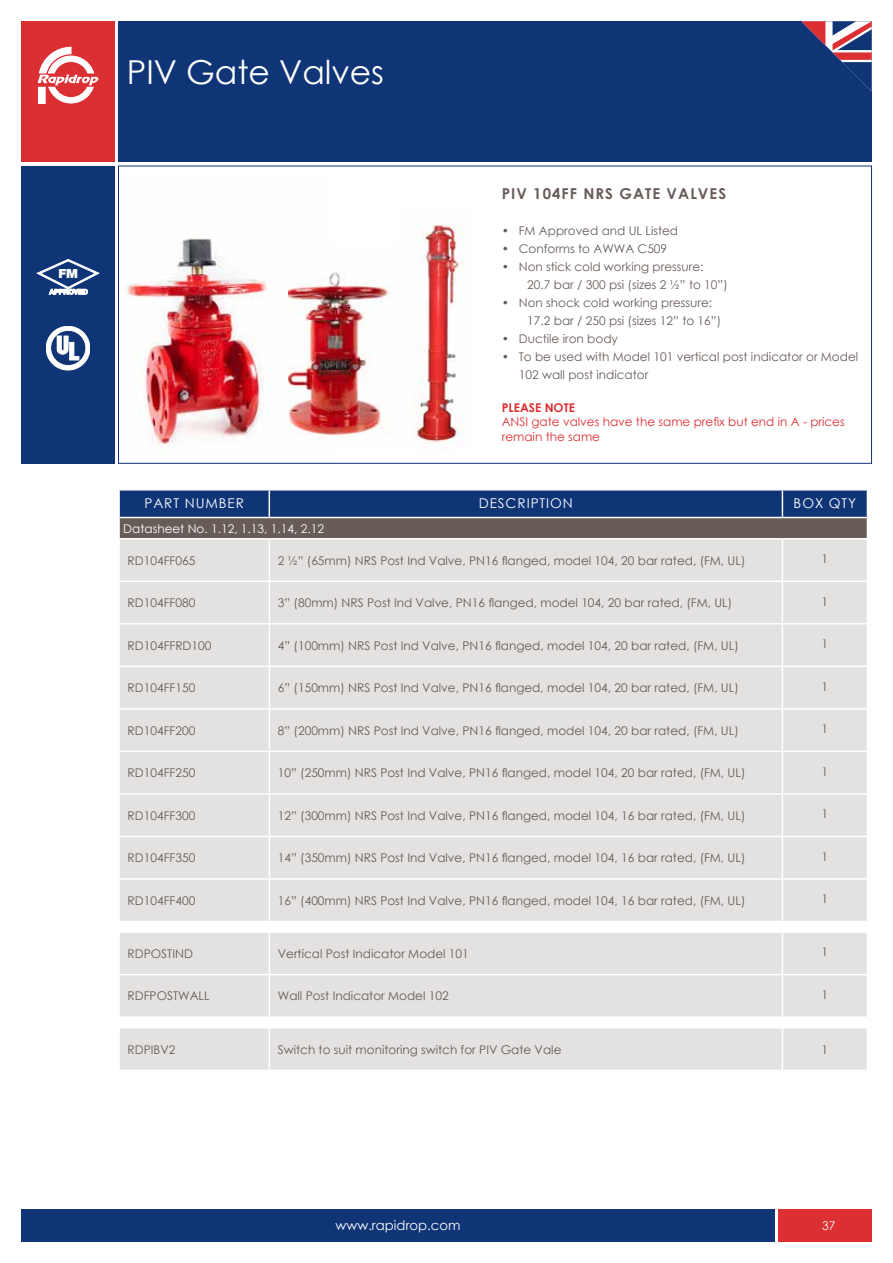
<style>
.page{position:relative;width:893px;height:1263px;background:#fff}
.page>*{position:absolute;margin:0;border:0;box-sizing:border-box;transform-origin:0 0}
.t1{font:33px "Century Gothic";color:#fff}
.t2{font:700 15px "Century Gothic";letter-spacing:.07em;color:#685c58}
.t3{font:13.5px "Century Gothic";letter-spacing:.07em;color:#fff}
.t4{font:13.2px "Century Gothic";color:#fff}
.t5{font:900 12.6px "Helvetica Neue";color:#fff}
.t6{font:12px/18px "Century Gothic";color:#685c58}
.t7{font:12px/14.4px "Century Gothic";color:#dc2f34}
.t8{font:12px "Century Gothic";color:#fff}
.t9{font:700 12px "Century Gothic";color:#dc2f34}
</style>
<div class="page">
<div style="left:778px;top:1209px;width:94px;height:33px;background:#dc2f34"></div>
<div style="left:21px;top:1209px;width:754px;height:33px;background:#103577"></div>
<div style="left:118px;top:21px;width:754px;height:141px;background:#103577"></div>
<div style="left:21px;top:21px;width:94px;height:141px;background:#dc2f34"></div>
<svg style="left:802px;top:21px;width:70px;height:70px"></svg>
<svg style="left:38px;top:47px;width:60px;height:57px"></svg>
<img style="left:126px;top:238px;width:146px;height:214px">
<div style="left:21px;top:166px;width:94px;height:297px;background:#103577"></div>
<div style="left:120px;top:539px;width:747px;height:530px;background:#e4e1e1"></div>
<svg style="left:120px;top:922px;width:747px;height:105px;fill:#e4e1e1"></svg>
<svg style="left:119px;top:490px;width:749px;height:48px;background:#3f4e70"></svg>
<hr style="left:269px;top:539px;width:1px;height:41px;background:#fff">
<hr style="left:782px;top:539px;width:1px;height:41px;background:#fff">
<hr style="left:118px;top:580px;width:151px;height:2px;background:#fff">
<hr style="left:269px;top:580px;width:513px;height:2px;background:#fff">
<hr style="left:269px;top:582px;width:1px;height:41px;background:#fff">
<hr style="left:782px;top:582px;width:1px;height:41px;background:#fff">
<hr style="left:269px;top:624px;width:1px;height:42px;background:#fff">
<hr style="left:782px;top:624px;width:1px;height:42px;background:#fff">
<hr style="left:269px;top:667px;width:1px;height:41px;background:#fff">
<hr style="left:782px;top:667px;width:1px;height:41px;background:#fff">
<hr style="left:269px;top:710px;width:1px;height:41px;background:#fff">
<hr style="left:782px;top:710px;width:1px;height:41px;background:#fff">
<hr style="left:269px;top:752px;width:1px;height:41px;background:#fff">
<hr style="left:782px;top:752px;width:1px;height:41px;background:#fff">
<hr style="left:118px;top:793px;width:151px;height:2px;background:#fff">
<hr style="left:269px;top:793px;width:513px;height:2px;background:#fff">
<hr style="left:269px;top:795px;width:1px;height:41px;background:#fff">
<hr style="left:782px;top:795px;width:1px;height:41px;background:#fff">
<hr style="left:118px;top:836px;width:151px;height:1px;background:#fff">
<hr style="left:269px;top:836px;width:513px;height:1px;background:#fff">
<hr style="left:269px;top:837px;width:1px;height:41px;background:#fff">
<hr style="left:782px;top:837px;width:1px;height:41px;background:#fff">
<hr style="left:269px;top:880px;width:1px;height:41px;background:#fff">
<hr style="left:782px;top:880px;width:1px;height:41px;background:#fff">
<hr style="left:269px;top:933px;width:1px;height:41px;background:#fff">
<hr style="left:782px;top:933px;width:1px;height:41px;background:#fff">
<hr style="left:269px;top:975px;width:1px;height:41px;background:#fff">
<hr style="left:782px;top:975px;width:1px;height:41px;background:#fff">
<hr style="left:269px;top:1028px;width:1px;height:41px;background:#fff">
<hr style="left:782px;top:1028px;width:1px;height:41px;background:#fff">
<hr style="left:782px;top:580px;width:86px;height:2px;background:#fff">
<hr style="left:118px;top:623px;width:151px;height:1px;background:#fff">
<hr style="left:269px;top:623px;width:513px;height:1px;background:#fff">
<hr style="left:782px;top:623px;width:86px;height:1px;background:#fff">
<hr style="left:118px;top:666px;width:151px;height:1px;background:#fff">
<hr style="left:269px;top:666px;width:513px;height:1px;background:#fff">
<hr style="left:782px;top:666px;width:86px;height:1px;background:#fff">
<hr style="left:118px;top:708px;width:151px;height:2px;background:#fff">
<hr style="left:269px;top:708px;width:513px;height:2px;background:#fff">
<hr style="left:782px;top:708px;width:86px;height:2px;background:#fff">
<hr style="left:118px;top:751px;width:151px;height:1px;background:#fff">
<hr style="left:269px;top:751px;width:513px;height:1px;background:#fff">
<hr style="left:782px;top:751px;width:86px;height:1px;background:#fff">
<hr style="left:782px;top:793px;width:86px;height:2px;background:#fff">
<hr style="left:782px;top:836px;width:86px;height:1px;background:#fff">
<hr style="left:118px;top:878px;width:151px;height:2px;background:#fff">
<hr style="left:269px;top:878px;width:513px;height:2px;background:#fff">
<hr style="left:782px;top:878px;width:86px;height:2px;background:#fff">
<hr style="left:118px;top:921px;width:151px;height:1px;background:#fff">
<hr style="left:269px;top:921px;width:513px;height:1px;background:#fff">
<hr style="left:782px;top:921px;width:86px;height:1px;background:#fff">
<hr style="left:118px;top:931px;width:151px;height:2px;background:#fff">
<hr style="left:269px;top:931px;width:513px;height:2px;background:#fff">
<hr style="left:782px;top:931px;width:86px;height:2px;background:#fff">
<hr style="left:118px;top:974px;width:151px;height:1px;background:#fff">
<hr style="left:269px;top:974px;width:513px;height:1px;background:#fff">
<hr style="left:782px;top:974px;width:86px;height:1px;background:#fff">
<hr style="left:118px;top:1016px;width:151px;height:2px;background:#fff">
<hr style="left:269px;top:1016px;width:513px;height:2px;background:#fff">
<hr style="left:782px;top:1016px;width:86px;height:2px;background:#fff">
<hr style="left:118px;top:1027px;width:151px;height:1px;background:#fff">
<hr style="left:269px;top:1027px;width:513px;height:1px;background:#fff">
<hr style="left:782px;top:1027px;width:86px;height:1px;background:#fff">
<img style="left:288px;top:272px;width:102px;height:163px">
<svg style="left:37px;top:259px;width:62px;height:35px"></svg>
<svg style="left:46px;top:326px;width:44px;height:44px"></svg>
<img style="left:413px;top:224px;width:52px;height:219px">
<p class="t5" style="left:58px;top:266px;width:21px">FM</p>
<h1 class="t1" style="left:127px;top:49px;width:259px">PIV Gate Valves</h1>
<p class="t2" style="left:502px;top:182px;width:226px">PIV 104FF NRS GATE VALVES</p>
<p class="t6" style="left:502px;top:222px;width:178px">• FM Approved and UL Listed</p>
<p class="t6" style="left:502px;top:240px;width:167px">• Conforms to AWWA C509</p>
<p class="t6" style="left:527px;top:258px;width:202px;text-indent:-26px">• Non stick cold working pressure:<br>20.7 bar / 300 psi (sizes 2 ½” to 10”)</p>
<p class="t6" style="left:527px;top:294px;width:195px;text-indent:-26px">• Non shock cold working pressure:<br>17.2 bar / 250 psi (sizes 12” to 16”)</p>
<p class="t6" style="left:502px;top:330px;width:118px">• Ductile iron body</p>
<p class="t6" style="left:519px;top:348px;width:341px;text-indent:-17px">• To be used with Model 101 vertical post indicator or Model<br>102 wall post indicator</p>
<p class="t9" style="left:502px;top:398px;width:75px">PLEASE NOTE</p>
<p class="t7" style="left:502px;top:414px;width:344px">ANSI gate valves have the same prefix but end in A - prices remain the same</p>
<p class="t3" style="left:144px;top:494px;width:101px">PART NUMBER</p>
<p class="t3" style="left:479px;top:494px;width:96px">DESCRIPTION</p>
<p class="t3" style="left:794px;top:494px;width:64px">BOX QTY</p>
<p class="t8" style="left:123px;top:520px;width:202px">Datasheet No. 1.12, 1.13, 1.14, 2.12</p>
<p class="t6" style="left:128px;top:551px;width:69px">RD104FF065</p>
<p class="t6" style="left:278px;top:551px;width:469px">2 ½” (65mm) NRS Post Ind Valve, PN16 flanged, model 104, 20 bar rated, (FM, UL)</p>
<p class="t6" style="left:822px;top:549px;width:8px">1</p>
<p class="t6" style="left:128px;top:593px;width:69px">RD104FF080</p>
<p class="t6" style="left:278px;top:593px;width:456px">3” (80mm) NRS Post Ind Valve, PN16 flanged, model 104, 20 bar rated, (FM, UL)</p>
<p class="t6" style="left:822px;top:592px;width:8px">1</p>
<p class="t6" style="left:128px;top:636px;width:85px">RD104FFRD100</p>
<p class="t6" style="left:278px;top:636px;width:462px">4” (100mm) NRS Post Ind Valve, PN16 flanged, model 104, 20 bar rated, (FM, UL)</p>
<p class="t6" style="left:822px;top:634px;width:8px">1</p>
<p class="t6" style="left:128px;top:678px;width:69px">RD104FF150</p>
<p class="t6" style="left:278px;top:678px;width:462px">6” (150mm) NRS Post Ind Valve, PN16 flanged, model 104, 20 bar rated, (FM, UL)</p>
<p class="t6" style="left:822px;top:677px;width:8px">1</p>
<p class="t6" style="left:128px;top:721px;width:69px">RD104FF200</p>
<p class="t6" style="left:278px;top:721px;width:462px">8” (200mm) NRS Post Ind Valve, PN16 flanged, model 104, 20 bar rated, (FM, UL)</p>
<p class="t6" style="left:822px;top:720px;width:8px">1</p>
<p class="t6" style="left:128px;top:764px;width:69px">RD104FF250</p>
<p class="t6" style="left:278px;top:764px;width:469px">10” (250mm) NRS Post Ind Valve, PN16 flanged, model 104, 20 bar rated, (FM, UL)</p>
<p class="t6" style="left:822px;top:762px;width:8px">1</p>
<p class="t6" style="left:128px;top:806px;width:69px">RD104FF300</p>
<p class="t6" style="left:278px;top:806px;width:469px">12” (300mm) NRS Post Ind Valve, PN16 flanged, model 104, 16 bar rated, (FM, UL)</p>
<p class="t6" style="left:822px;top:805px;width:8px">1</p>
<p class="t6" style="left:128px;top:849px;width:69px">RD104FF350</p>
<p class="t6" style="left:278px;top:849px;width:469px">14” (350mm) NRS Post Ind Valve, PN16 flanged, model 104, 16 bar rated, (FM, UL)</p>
<p class="t6" style="left:822px;top:847px;width:8px">1</p>
<p class="t6" style="left:128px;top:891px;width:69px">RD104FF400</p>
<p class="t6" style="left:278px;top:891px;width:469px">16” (400mm) NRS Post Ind Valve, PN16 flanged, model 104, 16 bar rated, (FM, UL)</p>
<p class="t6" style="left:822px;top:890px;width:8px">1</p>
<p class="t6" style="left:128px;top:944px;width:67px">RDPOSTIND</p>
<p class="t6" style="left:278px;top:944px;width:193px">Vertical Post Indicator Model 101</p>
<p class="t6" style="left:822px;top:943px;width:8px">1</p>
<p class="t6" style="left:128px;top:987px;width:84px">RDFPOSTWALL</p>
<p class="t6" style="left:278px;top:987px;width:172px">Wall Post Indicator Model 102</p>
<p class="t6" style="left:822px;top:985px;width:8px">1</p>
<p class="t6" style="left:128px;top:1040px;width:49px">RDPIBV2</p>
<p class="t6" style="left:278px;top:1040px;width:285px">Switch to suit monitoring switch for PIV Gate Vale</p>
<p class="t6" style="left:822px;top:1040px;width:8px">1</p>
<p class="t4" style="left:335px;top:1216px;width:127px">www.rapidrop.com</p>
<p class="t8" style="left:822px;top:1217px;width:15px">37</p>
</div>
